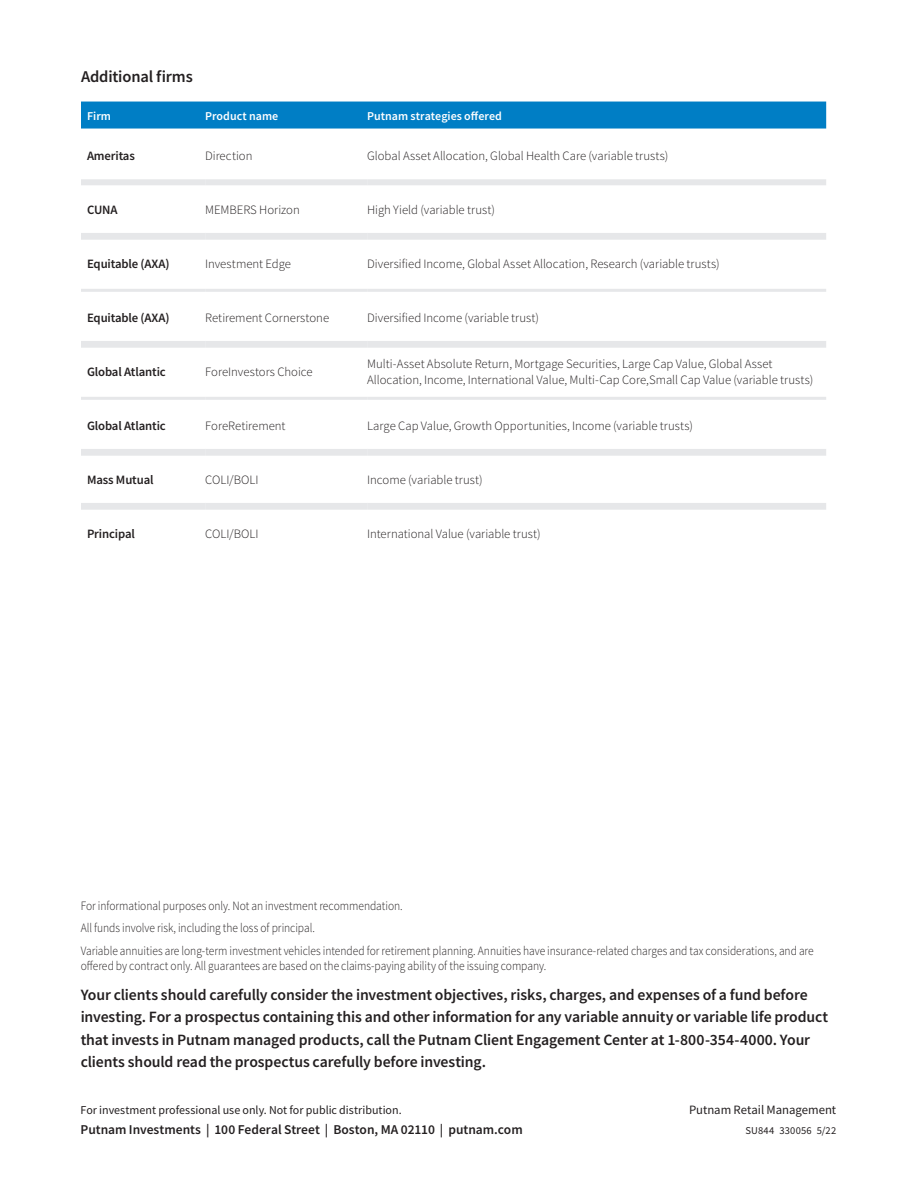
<style>
.page{position:relative;width:918px;height:1188px;background:#fff}
.page>*{position:absolute;margin:0;border:0;box-sizing:border-box;transform-origin:0 0}
.Chart_Head_1{font:600 16.5px "Source Sans Pro";letter-spacing:-.01em;color:#231f20}
.Body{font:600 15.75px/22.5px "Source Sans Pro";letter-spacing:-.005em;color:#231f20}
.Source_address{font:600 13.5px "Source Sans Pro";color:#231f20}
.Table_text{font:300 12.75px/15.3px "Source Sans Pro";color:#231f20}
.Disclosure_small{font:300 12.75px/15.8px "Source Sans Pro";letter-spacing:-.005em;color:#231f20;scale:.9 1}
.Table_stub{font:600 12.75px "Source Sans Pro";letter-spacing:-.01em;color:#231f20}
.t1{font:12.75px "Source Sans Pro";letter-spacing:-.005em;color:#231f20}
.t2{font:12px "Source Sans Pro";color:#231f20}
.Table_head{font:600 12px "Source Sans Pro";letter-spacing:.005em;color:#fff}
.Back_Cover_Job{font:10.5px "Source Sans Pro";letter-spacing:.015em;color:#231f20}
</style>
<div class="page">
<div style="left:81px;top:102px;width:745px;height:27px;background:#007ec5"></div>
<hr style="left:81px;top:289px;width:124px;height:3px;background:#e6e7e9">
<hr style="left:205px;top:289px;width:162px;height:3px;background:#e6e7e9">
<hr style="left:367px;top:289px;width:459px;height:3px;background:#e6e7e9">
<hr style="left:81px;top:397px;width:124px;height:3px;background:#e6e7e9">
<hr style="left:205px;top:397px;width:162px;height:3px;background:#e6e7e9">
<hr style="left:367px;top:397px;width:459px;height:3px;background:#e6e7e9">
<div style="left:81px;top:179px;width:124px;height:6px;background:#e6e7e9"></div>
<div style="left:205px;top:179px;width:162px;height:6px;background:#e6e7e9"></div>
<div style="left:367px;top:179px;width:459px;height:6px;background:#e6e7e9"></div>
<div style="left:81px;top:341px;width:124px;height:7px;background:#e6e7e9"></div>
<div style="left:205px;top:341px;width:162px;height:7px;background:#e6e7e9"></div>
<div style="left:367px;top:341px;width:459px;height:7px;background:#e6e7e9"></div>
<div style="left:81px;top:449px;width:124px;height:7px;background:#e6e7e9"></div>
<div style="left:205px;top:449px;width:162px;height:7px;background:#e6e7e9"></div>
<div style="left:367px;top:449px;width:459px;height:7px;background:#e6e7e9"></div>
<div style="left:81px;top:503px;width:124px;height:7px;background:#e6e7e9"></div>
<div style="left:205px;top:503px;width:162px;height:7px;background:#e6e7e9"></div>
<div style="left:367px;top:503px;width:459px;height:7px;background:#e6e7e9"></div>
<div style="left:81px;top:233px;width:124px;height:7px;background:#e6e7e9"></div>
<div style="left:205px;top:233px;width:162px;height:7px;background:#e6e7e9"></div>
<div style="left:367px;top:233px;width:459px;height:7px;background:#e6e7e9"></div>
<p class="Chart_Head_1" style="left:81px;top:66px;width:113px">Additional firms</p>
<p class="Table_head" style="left:87px;top:108px;width:26px">Firm</p>
<p class="Table_head" style="left:205px;top:108px;width:75px">Product name</p>
<p class="Table_head" style="left:367px;top:108px;width:136px">Putnam strategies offered</p>
<p class="Table_stub" style="left:87px;top:147px;width:49px">Ameritas</p>
<p class="Table_text" style="left:205px;top:148px;width:49px">Direction</p>
<p class="Table_text" style="left:367px;top:148px;width:303px">Global Asset Allocation, Global Health Care (variable trusts)</p>
<p class="Table_stub" style="left:87px;top:201px;width:32px">CUNA</p>
<p class="Table_text" style="left:205px;top:202px;width:96px">MEMBERS Horizon</p>
<p class="Table_text" style="left:367px;top:202px;width:129px">High Yield (variable trust)</p>
<p class="Table_stub" style="left:87px;top:255px;width:84px">Equitable (AXA)</p>
<p class="Table_text" style="left:205px;top:256px;width:87px">Investment Edge</p>
<p class="Table_text" style="left:367px;top:256px;width:354px">Diversified Income, Global Asset Allocation, Research (variable trusts)</p>
<p class="Table_stub" style="left:87px;top:309px;width:84px">Equitable (AXA)</p>
<p class="Table_text" style="left:205px;top:310px;width:126px">Retirement Cornerstone</p>
<p class="Table_text" style="left:367px;top:310px;width:173px">Diversified Income (variable trust)</p>
<p class="Table_stub" style="left:87px;top:363px;width:80px">Global Atlantic</p>
<p class="Table_text" style="left:205px;top:364px;width:109px">ForeInvestors Choice</p>
<p class="Table_text" style="left:367px;top:357px;width:448px">Multi-Asset Absolute Return, Mortgage Securities, Large Cap Value, Global Asset<br>Allocation, Income, International Value, Multi-Cap Core,Small Cap Value (variable trusts)</p>
<p class="Table_stub" style="left:87px;top:417px;width:80px">Global Atlantic</p>
<p class="Table_text" style="left:205px;top:418px;width:82px">ForeRetirement</p>
<p class="Table_text" style="left:367px;top:418px;width:327px">Large Cap Value, Growth Opportunities, Income (variable trusts)</p>
<p class="Table_stub" style="left:87px;top:471px;width:68px">Mass Mutual</p>
<p class="Table_text" style="left:205px;top:472px;width:55px">COLI/BOLI</p>
<p class="Table_text" style="left:367px;top:472px;width:117px">Income (variable trust)</p>
<p class="Table_stub" style="left:87px;top:525px;width:49px">Principal</p>
<p class="Table_text" style="left:205px;top:526px;width:55px">COLI/BOLI</p>
<p class="Table_text" style="left:367px;top:526px;width:175px">International Value (variable trust)</p>
<p class="Disclosure_small" style="left:81px;top:898px;width:359px">For informational purposes only. Not an investment recommendation.</p>
<p class="Disclosure_small" style="left:81px;top:920px;width:262px">All funds involve risk, including the loss of principal.</p>
<p class="Disclosure_small" style="left:81px;top:943px;width:816px">Variable annuities are long-term investment vehicles intended for retirement planning. Annuities have insurance-related charges and tax considerations, and are offered by contract only. All guarantees are based on the claims-paying ability of the issuing company.</p>
<p class="Body" style="left:81px;top:983px;width:749px">Your clients should carefully consider the investment objectives, risks, charges, and expenses of a fund before investing. For a prospectus containing this and other information for any variable annuity or variable life product that invests in Putnam managed products, call the Putnam Client Engagement Center at 1-800-354-4000. Your clients should read the prospectus carefully before investing.</p>
<p class="t2" style="left:81px;top:1102px;width:323px">For investment professional use only. Not for public distribution.</p>
<p class="t1" style="left:689px;top:1101px;width:149px">Putnam Retail Management</p>
<p class="Source_address" style="left:81px;top:1121px;width:444px">Putnam Investments | 100 Federal Street | Boston, MA 02110 | putnam.com</p>
<p class="Back_Cover_Job" style="left:746px;top:1124px;width:92px">SU844 330056 5/22</p>
</div>
